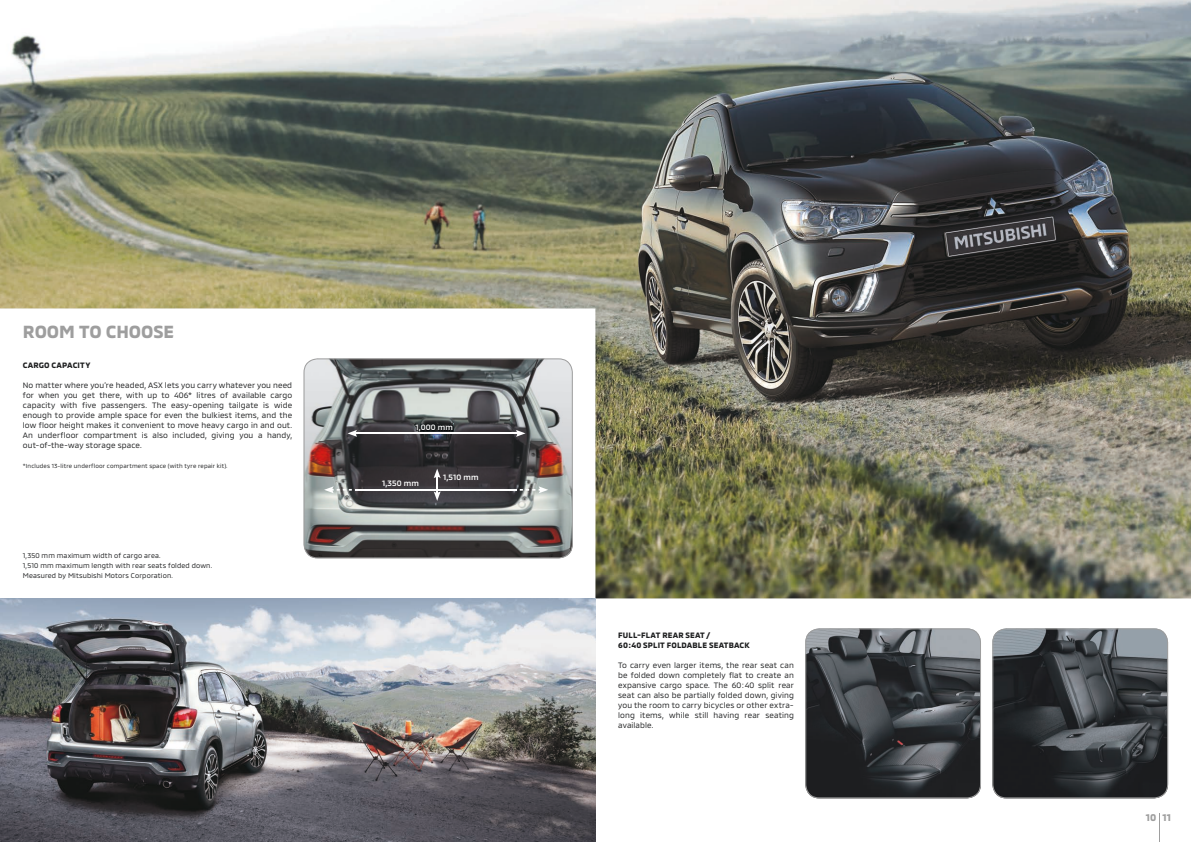
<style>
.page{position:relative;width:1191px;height:842px;background:#fff}
.page>*{position:absolute;margin:0;border:0;box-sizing:border-box;transform-origin:0 0}
.t1{font:18px "MMC Bold 3";letter-spacing:-.005em;color:#9e9e9e}
.t2{font:10px "MMC Bold 3";color:#9e9e9e}
.t3{font:8px/10px "MMC Regular 3";letter-spacing:.015em;color:#1d1e1f;text-align:justify}
.t4{font:8px/10px "MMC Bold 3";letter-spacing:.015em;color:#1d1e1f}
.t5{font:500 8px "MMC";letter-spacing:.015em;color:#fff}
.t6{font:7px/10px "MMC Regular 3";letter-spacing:.02em;color:#1d1e1f}
.t7{font:6px "MMC Regular 3";letter-spacing:.025em;color:#1d1e1f}
</style>
<div class="page">
<img style="left:0;top:0;width:1191px;height:598px">
<svg style="left:992px;top:628px;width:176px;height:170px;background:#404448"></svg>
<svg style="left:805px;top:628px;width:176px;height:170px;background:#43474b"></svg>
<img style="left:0;top:598px;width:596px;height:244px">
<svg style="left:304px;top:358px;width:269px;height:200px;background:#737272"></svg>
<hr style="left:354px;top:433px;width:165px;height:1px;background:#fff">
<svg style="left:348px;top:430px;width:9px;height:7px"></svg>
<svg style="left:516px;top:430px;width:10px;height:7px"></svg>
<img style="left:415px;top:424px;width:38px;height:8px">
<hr style="left:355px;top:489px;width:161px;height:2px;background:#fff">
<svg style="left:520px;top:486px;width:28px;height:7px"></svg>
<svg style="left:324px;top:486px;width:28px;height:7px"></svg>
<svg style="left:434px;top:469px;width:7px;height:32px"></svg>
<svg style="left:1159px;top:814px;width:1px;height:28px"></svg>
<h1 class="t1" style="left:23px;top:325px;width:153px">ROOM TO CHOOSE</h1>
<p class="t4" style="left:23px;top:361px;width:69px">CARGO CAPACITY</p>
<p class="t3" style="left:23px;top:381px;width:271px">No matter where you’re headed, ASX lets you carry whatever you need for when you get there, with up to 406* litres of available cargo capacity with five passengers. The easy-opening tailgate is wide enough to provide ample space for even the bulkiest items, and the low floor height makes it convenient to move heavy cargo in and out.<br>An underfloor compartment is also included, giving you a handy, out-of-the-way storage space.</p>
<p class="t7" style="left:23px;top:464px;width:206px">*Includes 13-litre underfloor compartment space (with tyre repair kit).</p>
<p class="t6" style="left:23px;top:552px;width:191px">1,350 mm maximum width of cargo area.<br>1,510 mm maximum length with rear seats folded down.<br>Measured by Mitsubishi Motors Corporation.</p>
<p class="t5" style="left:415px;top:424px;width:39px">1,000 mm</p>
<p class="t5" style="left:382px;top:481px;width:38px">1,350 mm</p>
<p class="t5" style="left:443px;top:475px;width:37px">1,510 mm</p>
<p class="t4" style="left:618px;top:631px;width:133px">FULL-FLAT REAR SEAT /<br>60:40 SPLIT FOLDABLE SEATBACK</p>
<p class="t3" style="left:618px;top:661px;width:177px">To carry even larger items, the rear seat can be folded down completely flat to create an expansive cargo space. The 60:40 split rear seat can also be partially folded down, giving you the room to carry bicycles or other extra&shy;long items, while still having rear seating available.</p>
<p class="t2" style="left:1146px;top:813px;width:27px">10 11</p>
</div>
